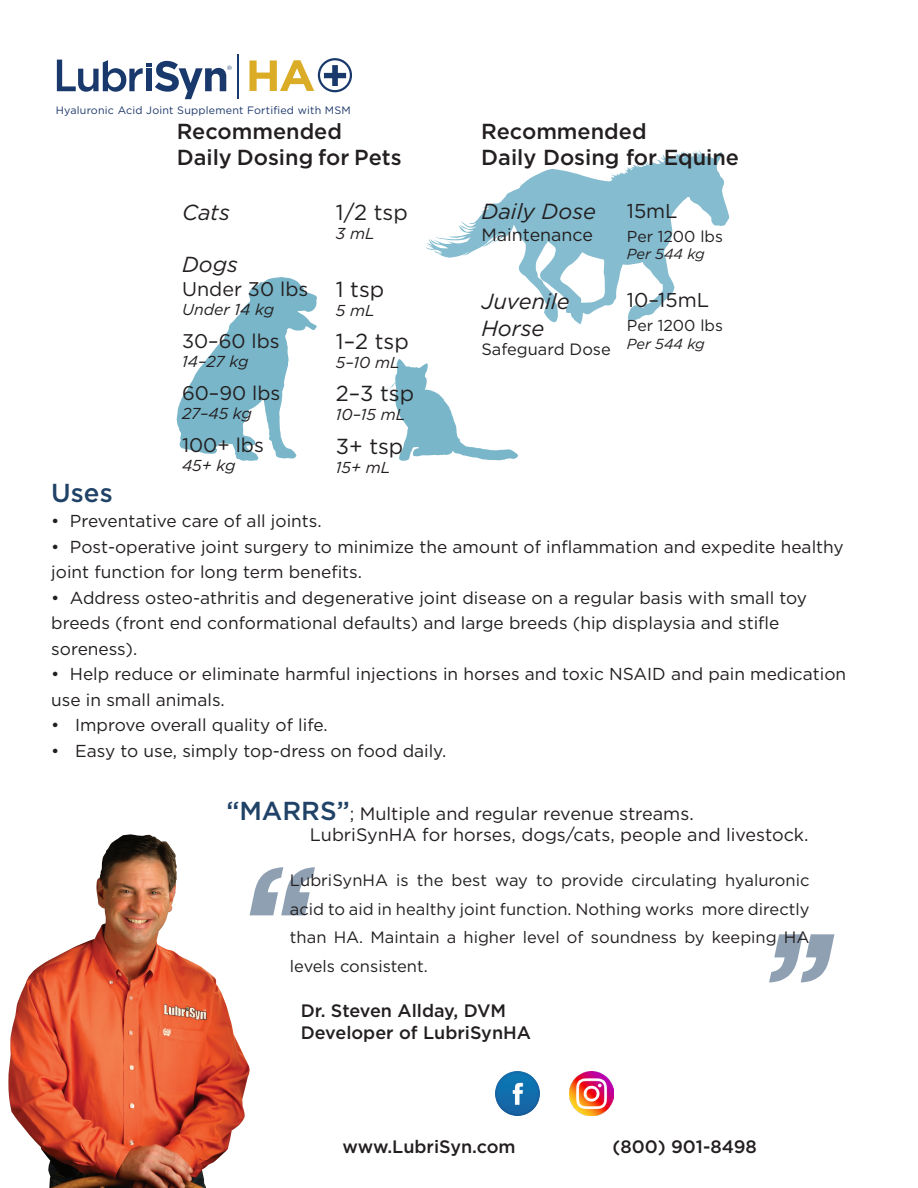
<style>
.page{position:relative;width:918px;height:1188px;background:#fff}
.page>*{position:absolute;margin:0;border:0;box-sizing:border-box;transform-origin:0 0}
.t1{font:500 25.95px "Gotham";color:#1f4266}
.t2{font:italic 21.9px/26.2px "Gotham";color:#231f20}
.t3{font:500 21.75px "Gotham";color:#231f20}
.t4{font:21.75px "Gotham";color:#231f20}
.t5{font:italic 21.75px "Gotham";color:#231f20}
.t6{font:20.1px "Gotham";color:#231f20}
.t7{font:19.8px "Gotham";color:#231f20}
.t8{font:18px "Gotham";color:#231f20}
.t9{font:500 18px "Gotham";color:#231f20}
.t10{font:17.85px "Gotham";color:#231f20}
.t11{font:17.25px/25.5px "Gotham";color:#231f20}
.t12{font:16.5px/28.5px "Gotham";color:#231f20;text-align:justify}
.t13{font:16.35px "Gotham";color:#231f20}
.t14{font:italic 15.75px "Gotham";color:#231f20}
.t15{font:15.75px "Gotham";color:#231f20}
.t16{font:italic 14.55px "Gotham";color:#231f20}
.t17{font:10.8px "Gotham";letter-spacing:.02em;color:#1d386b}
.s1{font-weight:500;font-size:25.95px;color:#1f4266}
</style>
<div class="page">
<hr style="left:238px;top:54px;width:1px;height:45px;background:#19386b">
<svg style="left:57px;top:60px;width:175px;height:39px"></svg>
<svg style="left:250px;top:58px;width:102px;height:34px"></svg>
<svg style="left:386px;top:359px;width:132px;height:102px"></svg>
<svg style="left:177px;top:277px;width:140px;height:184px"></svg>
<svg style="left:425px;top:150px;width:304px;height:174px"></svg>
<img style="left:496px;top:1071px;width:44px;height:44px">
<img style="left:569px;top:1071px;width:45px;height:44px">
<img style="left:8px;top:835px;width:242px;height:353px">
<svg style="left:250px;top:867px;width:65px;height:48px"></svg>
<svg style="left:769px;top:934px;width:65px;height:48px"></svg>
<p class="t17" style="left:56px;top:104px;width:297px">Hyaluronic Acid Joint Supplement Fortified with MSM</p>
<p class="t3" style="left:177px;top:117px;width:167px">Recommended</p>
<p class="t3" style="left:177px;top:143px;width:226px">Daily Dosing for Pets</p>
<p class="t5" style="left:182px;top:198px;width:49px">Cats</p>
<p class="t4" style="left:336px;top:198px;width:74px">1/2 tsp</p>
<p class="t14" style="left:336px;top:223px;width:40px">3 mL</p>
<p class="t5" style="left:182px;top:250px;width:57px">Dogs</p>
<p class="t7" style="left:182px;top:276px;width:128px">Under 30 lbs</p>
<p class="t14" style="left:182px;top:299px;width:94px">Under 14 kg</p>
<p class="t4" style="left:336px;top:275px;width:50px">1 tsp</p>
<p class="t14" style="left:336px;top:300px;width:40px">5 mL</p>
<p class="t7" style="left:182px;top:328px;width:99px">30–60 lbs</p>
<p class="t14" style="left:182px;top:351px;width:68px">14–27 kg</p>
<p class="t4" style="left:336px;top:328px;width:74px">1–2 tsp</p>
<p class="t14" style="left:336px;top:353px;width:65px">5–10 mL</p>
<p class="t7" style="left:182px;top:380px;width:100px">60–90 lbs</p>
<p class="t14" style="left:182px;top:403px;width:71px">27–45 kg</p>
<p class="t4" style="left:336px;top:380px;width:80px">2–3 tsp</p>
<p class="t14" style="left:336px;top:405px;width:71px">10–15 mL</p>
<p class="t7" style="left:182px;top:432px;width:83px">100+ lbs</p>
<p class="t14" style="left:182px;top:455px;width:55px">45+ kg</p>
<p class="t4" style="left:336px;top:432px;width:69px">3+ tsp</p>
<p class="t14" style="left:336px;top:457px;width:56px">15+ mL</p>
<p class="t3" style="left:481px;top:117px;width:167px">Recommended</p>
<p class="t3" style="left:481px;top:143px;width:259px">Daily Dosing for Equine</p>
<p class="t2" style="left:481px;top:198px;width:116px">Daily Dose</p>
<p class="t10" style="left:481px;top:223px;width:113px">Maintenance</p>
<p class="t6" style="left:627px;top:198px;width:52px">15mL</p>
<p class="t15" style="left:627px;top:226px;width:98px">Per 1200 lbs</p>
<p class="t16" style="left:627px;top:245px;width:80px">Per 544 kg</p>
<p class="t2" style="left:481px;top:288px;width:90px">Juvenile<br>Horse</p>
<p class="t13" style="left:481px;top:339px;width:131px">Safeguard Dose</p>
<p class="t6" style="left:627px;top:287px;width:84px">10–15mL</p>
<p class="t15" style="left:627px;top:316px;width:98px">Per 1200 lbs</p>
<p class="t16" style="left:627px;top:334px;width:80px">Per 544 kg</p>
<p class="t1" style="left:51px;top:475px;width:63px">Uses</p>
<p class="t11" style="left:51px;top:508px;width:272px">• Preventative care of all joints.</p>
<p class="t11" style="left:51px;top:533px;width:794px">• Post-operative joint surgery to minimize the amount of inflammation and expedite healthy joint function for long term benefits.</p>
<p class="t11" style="left:51px;top:584px;width:757px">• Address osteo-athritis and degenerative joint disease on a regular basis with small toy breeds (front end conformational defaults) and large breeds (hip displaysia and stifle soreness).</p>
<p class="t11" style="left:51px;top:661px;width:796px">• Help reduce or eliminate harmful injections in horses and toxic NSAID and pain medication use in small animals.</p>
<p class="t11" style="left:51px;top:712px;width:278px">• Improve overall quality of life.</p>
<p class="t11" style="left:51px;top:737px;width:397px">• Easy to use, simply top-dress on food daily.</p>
<p class="t8" style="left:226px;top:802px;width:469px"><span class="s1">“MARRS”</span>; Multiple and regular revenue streams.</p>
<p class="t8" style="left:310px;top:823px;width:500px">LubriSynHA for horses, dogs/cats, people and livestock.</p>
<p class="t12" style="left:290px;top:866px;width:521px">LubriSynHA is the best way to provide circulating hyaluronic acid to aid in healthy joint function. Nothing works more directly than HA. Maintain a higher level of soundness by keeping HA levels consistent.</p>
<p class="t9" style="left:301px;top:999px;width:207px">Dr. Steven Allday, DVM</p>
<p class="t9" style="left:301px;top:1021px;width:232px">Developer of LubriSynHA</p>
<p class="t9" style="left:342px;top:1134px;width:175px">www.LubriSyn.com</p>
<p class="t9" style="left:612px;top:1134px;width:146px">(800) 901-8498</p>
</div>
